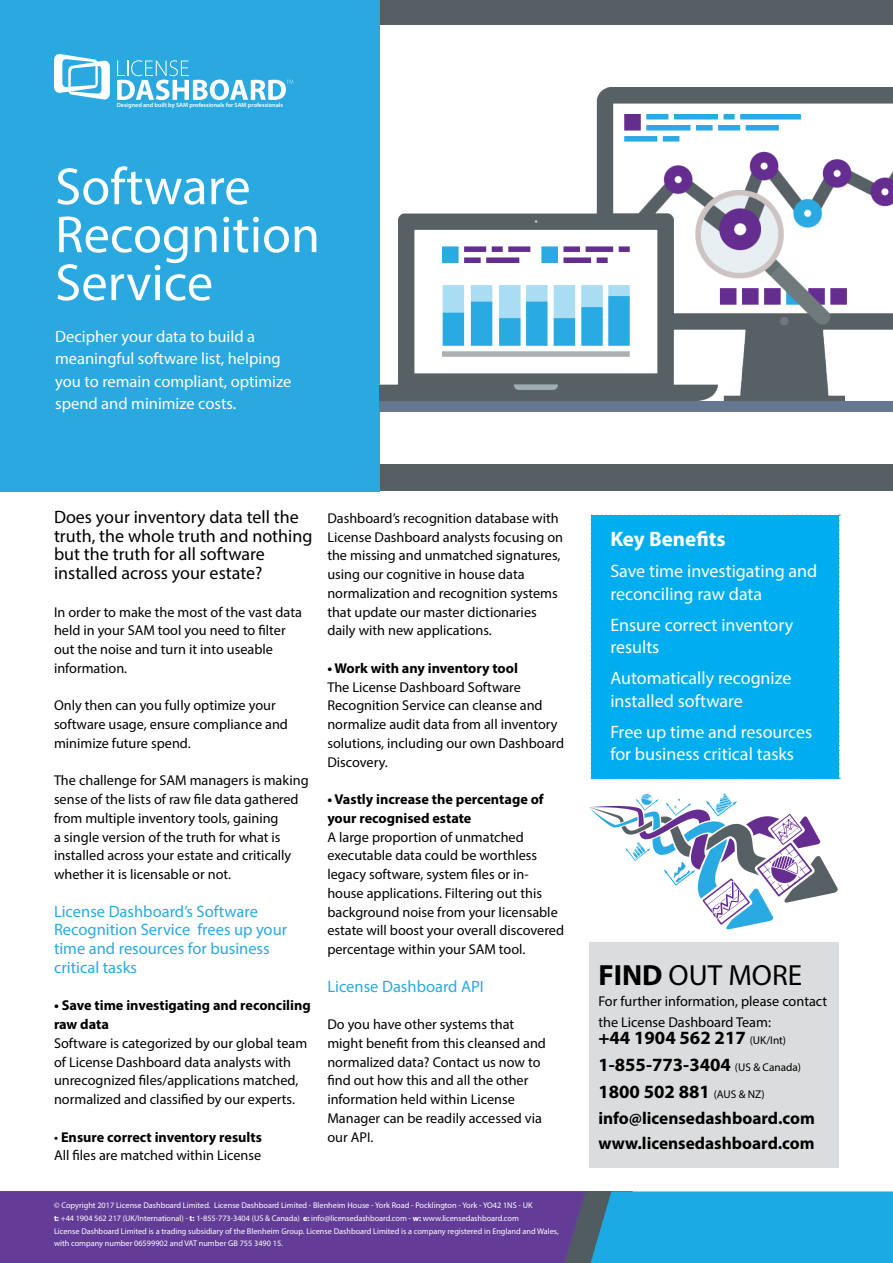
<style>
.page{position:relative;width:893px;height:1263px;background:#fff}
.page>*{position:absolute;margin:0;border:0;box-sizing:border-box;transform-origin:0 0}
.t1{font:52.5px/48px "Myriad Pro";color:#fff}
.t2{font:29.25px "Myriad Pro";color:#000}
.t3{font:700 21px "Myriad Pro";color:#fff}
.t4{font:700 18.75px/27.2px "Myriad Pro";color:#000}
.t5{font:18px/22.5px "Myriad Pro";color:#fff}
.t6{font:18px/18.8px "Myriad Pro";color:#000}
.t7{font:700 17.25px/25.7px "Myriad Pro";color:#000}
.t8{font:16.5px/18.8px "Myriad Pro";color:#2aa9e0}
.t9{font:16.5px/22.5px "Myriad Pro";color:#fff}
.t10{font:14.25px/18.8px "Myriad Pro";color:#000}
.t11{font:700 14.25px/18.8px "Myriad Pro";color:#000}
.t12{font:8.25px/13.4px "Myriad Pro";color:#fff}
.t13{font:600 6.15px "Myriad Pro";color:#fff}
.s1{font-weight:700}
.s2{font-weight:400;font-size:11.25px}
</style>
<div class="page">
<svg style="left:589px;top:793px;width:249px;height:136px"></svg>
<div style="left:379px;top:464px;width:514px;height:27px;background:#566064"></div>
<div style="left:379px;top:0;width:514px;height:25px;background:#566064"></div>
<div style="left:0;top:1191px;width:591px;height:72px;background:#633c97"></div>
<div style="left:591px;top:1191px;width:302px;height:72px;background:#1baae2"></div>
<div style="left:0;top:0;width:379px;height:491px;background:#2aa9e0"></div>
<svg style="left:54px;top:54px;width:56px;height:46px"></svg>
<svg style="left:117px;top:60px;width:176px;height:40px"></svg>
<div style="left:589px;top:942px;width:250px;height:226px;background:#dbdcdd"></div>
<div style="left:590px;top:514px;width:250px;height:265px;background:#00aeef"></div>
<img style="left:379px;top:88px;width:514px;height:324px">
<p class="t13" style="left:117px;top:101px;width:168px">Designed and built by SAM professionals for SAM professionals</p>
<h1 class="t1" style="left:55px;top:162px;width:266px">Software<br>Recognition<br>Service</h1>
<p class="t9" style="left:55px;top:325px;width:238px">Decipher your data to build a meaningful software list, helping you to remain compliant, optimize spend and minimize costs.</p>
<p class="t6" style="left:54px;top:507px;width:260px">Does your inventory data tell the truth, the whole truth and nothing but the truth for all software installed across your estate?</p>
<p class="t10" style="left:54px;top:602px;width:249px">In order to make the most of the vast data held in your SAM tool you need to filter out the noise and turn it into useable information.</p>
<p class="t10" style="left:54px;top:696px;width:235px">Only then can you fully optimize your software usage, ensure compliance and minimize future spend.</p>
<p class="t10" style="left:54px;top:771px;width:256px">The challenge for SAM managers is making sense of the lists of raw file data gathered from multiple inventory tools, gaining<br>a single version of the truth for what is installed across your estate and critically whether it is licensable or not.</p>
<p class="t8" style="left:54px;top:901px;width:235px">License Dashboard’s Software<br>Recognition Service frees up your time and resources for business critical tasks</p>
<p class="t11" style="left:54px;top:996px;width:258px">• Save time investigating and reconciling raw data</p>
<p class="t10" style="left:54px;top:1033px;width:255px">Software is categorized by our global team of License Dashboard data analysts with unrecognized files/applications matched, normalized and classified by our experts.</p>
<p class="t10" style="left:54px;top:1127px;width:209px">• <span class="s1">Ensure correct inventory results<br></span>All files are matched within License</p>
<p class="t10" style="left:327px;top:508px;width:237px">Dashboard’s recognition database with License Dashboard analysts focusing on the missing and unmatched signatures, using our cognitive in house data normalization and recognition systems that update our master dictionaries daily with new applications.</p>
<p class="t11" style="left:327px;top:658px;width:192px">• Work with any inventory tool</p>
<p class="t10" style="left:327px;top:677px;width:238px">The License Dashboard Software<br>Recognition Service can cleanse and normalize audit data from all inventory solutions, including our own Dashboard<br>Discovery.</p>
<p class="t11" style="left:327px;top:789px;width:218px">• Vastly increase the percentage of your recognised estate</p>
<p class="t10" style="left:327px;top:827px;width:238px">A large proportion of unmatched executable data could be worthless legacy software, system files or in&shy;house applications. Filtering out this background noise from your licensable estate will boost your overall discovered percentage within your SAM tool.</p>
<p class="t8" style="left:327px;top:976px;width:158px">License Dashboard API</p>
<p class="t10" style="left:327px;top:1015px;width:220px">Do you have other systems that might benefit from this cleansed and normalized data? Contact us now to find out how this and all the other information held within License<br>Manager can be readily accessed via our API.</p>
<p class="t12" style="left:54px;top:1198px;width:506px">© Copyright 2017 License Dashboard Limited. License Dashboard Limited - Blenheim House - York Road - Pocklington - York - YO42 1NS - UK<br><span class="s1">t:</span> +44 1904 562 217 (UK/International) - <span class="s1">t:</span> 1-855-773-3404 (US &amp; Canada) <span class="s1">e:</span> info@licensedashboard.com - <span class="s1">w:</span> www.licensedashboard.com<br>License Dashboard Limited is a trading subsidiary of the Blenheim Group. License Dashboard Limited is a company registered in England and Wales,</p>
<p class="t12" style="left:54px;top:1236px;width:230px">with company number 06599902 and VAT number GB 755 3490 15.</p>
<h3 class="t3" style="left:610px;top:525px;width:117px">Key Benefits</h3>
<p class="t5" style="left:610px;top:560px;width:209px">Save time investigating and reconciling raw data</p>
<p class="t5" style="left:610px;top:613px;width:184px">Ensure correct inventory results</p>
<p class="t5" style="left:610px;top:667px;width:183px">Automatically recognize installed software</p>
<p class="t5" style="left:610px;top:720px;width:203px">Free up time and resources for business critical tasks</p>
<h2 class="t2" style="left:598px;top:957px;width:205px"><span class="s1">FIND</span> OUT MORE</h2>
<p class="t10" style="left:598px;top:990px;width:230px;line-height:21px">For further information, please contact the License Dashboard Team:</p>
<h3 class="t4" style="left:598px;top:1023px;width:204px">+44 1904 562 217 <span class="s2">(UK/Int)<br></span>1-855-773-3404 <span class="s2">(US &amp; Canada)<br></span>1800 502 881 <span class="s2">(AUS &amp; NZ)</span></h3>
<p class="t7" style="left:598px;top:1104px;width:218px">info@licensedashboard.com www.licensedashboard.com</p>
</div>
